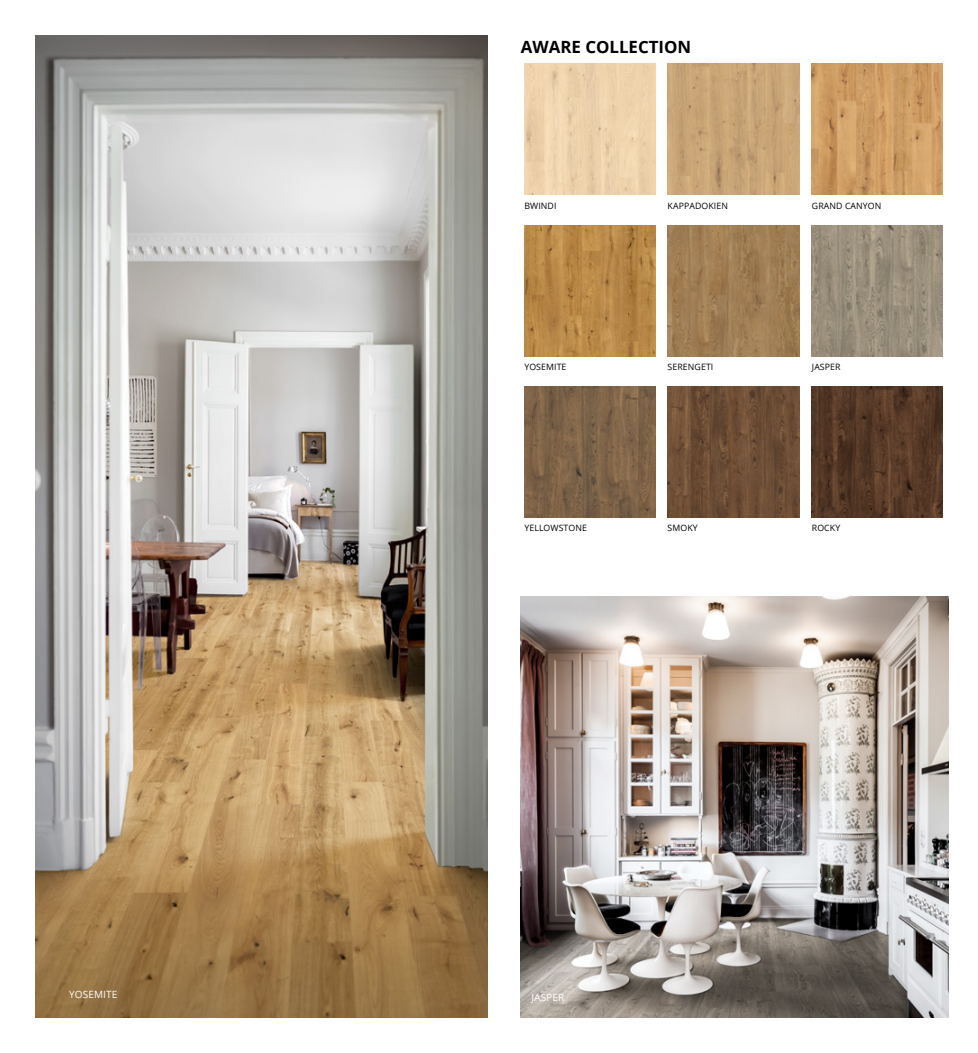
<style>
.page{position:relative;width:978px;height:1053px;background:#fff}
.page>*{position:absolute;margin:0;border:0;box-sizing:border-box;transform-origin:0 0}
.t1{font:700 16.88px "Open Sans";color:#000}
.t2{font:10px "Open Sans";letter-spacing:.01em;color:#fff}
.t3{font:8.75px "Open Sans";letter-spacing:.01em;color:#000}
</style>
<div class="page">
<img style="left:524px;top:64px;width:131px;height:130px">
<img style="left:524px;top:386px;width:131px;height:131px">
<img style="left:524px;top:225px;width:131px;height:131px">
<img style="left:668px;top:64px;width:131px;height:130px">
<img style="left:668px;top:386px;width:131px;height:131px">
<img style="left:668px;top:225px;width:131px;height:131px">
<img style="left:812px;top:64px;width:131px;height:130px">
<img style="left:812px;top:386px;width:131px;height:131px">
<img style="left:812px;top:225px;width:131px;height:131px">
<img style="left:521px;top:596px;width:427px;height:421px">
<img style="left:35px;top:35px;width:453px;height:982px">
<h1 class="t1" style="left:521px;top:35px;width:172px">AWARE COLLECTION</h1>
<p class="t3" style="left:524px;top:199px;width:34px">BWINDI</p>
<p class="t3" style="left:668px;top:199px;width:62px">KAPPADOKIEN</p>
<p class="t3" style="left:812px;top:199px;width:71px">GRAND CANYON</p>
<p class="t3" style="left:524px;top:361px;width:44px">YOSEMITE</p>
<p class="t3" style="left:668px;top:361px;width:47px">SERENGETI</p>
<p class="t3" style="left:812px;top:361px;width:30px">JASPER</p>
<p class="t3" style="left:524px;top:522px;width:64px">YELLOWSTONE</p>
<p class="t3" style="left:668px;top:522px;width:32px">SMOKY</p>
<p class="t3" style="left:812px;top:522px;width:30px">ROCKY</p>
<p class="t2" style="left:69px;top:987px;width:50px">YOSEMITE</p>
<p class="t2" style="left:531px;top:990px;width:34px">JASPER</p>
</div>
